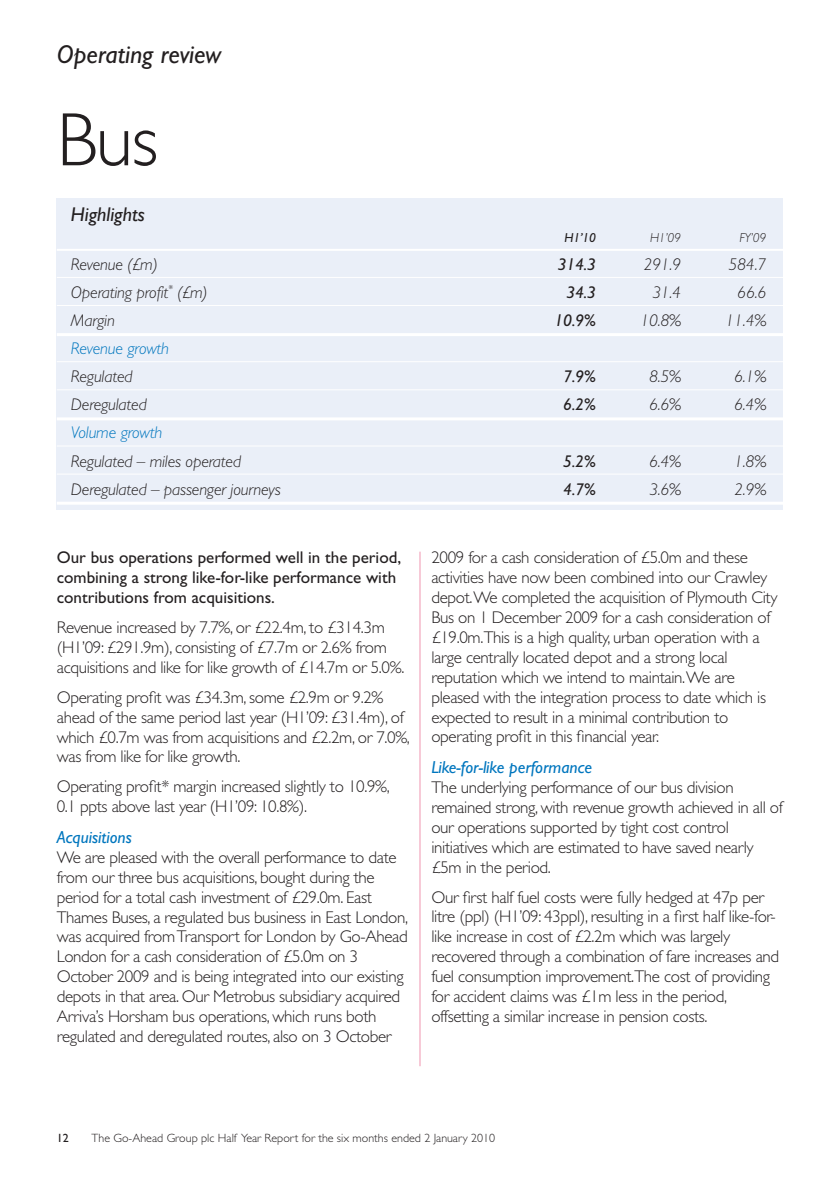
<style>
.page{position:relative;width:840px;height:1191px;background:#fff}
.page>*{position:absolute;margin:0;border:0;box-sizing:border-box;transform-origin:0 0}
.t1{font:300 76px "Gill Sans Std";color:#231f20}
.t2{font:italic 26px "Gill Sans Std";color:#231f20}
.t3{font:italic 20px "Gill Sans Std";color:#231f20}
.t4{font:italic 17.4px "Gill Sans Std";color:#0076be}
.t5{font:300 17px/20px "Gill Sans Std";letter-spacing:-.02em;color:#231f20}
.t6{font:italic 300 17px/28px "Gill Sans Std";letter-spacing:-.01em;color:#231f20}
.t7{font:17px/20px "Gill Sans Std";color:#231f20}
.t8{font:italic 17px "Gill Sans Std";letter-spacing:-.01em;color:#231f20}
.t9{font:italic 300 17px/28px "Gill Sans Std";letter-spacing:-.01em;color:#0076be}
.t10{font:italic 300 13px "Gill Sans Std";letter-spacing:-.01em;color:#231f20}
.t11{font:italic 13px "Gill Sans Std";color:#231f20}
.t12{font:300 12px "Gill Sans Std";color:#231f20}
.t13{font:12px "Gill Sans Std";color:#231f20}
.s1{color:#231f20}
.s2{color:#0076be}
</style>
<div class="page">
<hr style="left:419px;top:551px;width:1px;height:515px;background:#f196b0">
<div style="left:57px;top:198px;width:725px;height:312px;background:#eaeff8"></div>
<hr style="left:57px;top:249px;width:725px;height:2px;background:#fff">
<hr style="left:57px;top:277px;width:725px;height:1px;background:#fff">
<hr style="left:57px;top:305px;width:725px;height:1px;background:#fff">
<hr style="left:57px;top:333px;width:725px;height:3px;background:#fff">
<hr style="left:57px;top:361px;width:725px;height:1px;background:#fff">
<hr style="left:57px;top:389px;width:725px;height:1px;background:#fff">
<hr style="left:57px;top:417px;width:725px;height:3px;background:#fff">
<hr style="left:57px;top:445px;width:725px;height:1px;background:#fff">
<hr style="left:57px;top:473px;width:725px;height:1px;background:#fff">
<hr style="left:57px;top:502px;width:725px;height:3px;background:#fff">
<p class="t2" style="left:57px;top:44px;width:166px">Operating review</p>
<p class="t1" style="left:57px;top:111px;width:103px">Bus</p>
<p class="t3" style="left:71px;top:206px;width:75px">Highlights</p>
<p class="t11" style="left:564px;top:232px;width:33px">H1’10</p>
<p class="t10" style="left:649px;top:232px;width:33px">H1’09</p>
<p class="t10" style="left:739px;top:232px;width:28px">FY’09</p>
<p class="t6" style="left:71px;top:252px;width:88px">Revenue (£m)</p>
<p class="t8" style="left:557px;top:258px;width:40px">314.3</p>
<p class="t6" style="left:643px;top:252px;width:39px">291.9</p>
<p class="t6" style="left:728px;top:252px;width:39px">584.7</p>
<p class="t6" style="left:71px;top:280px;width:138px">Operating profit<sup>*</sup> (£m)</p>
<p class="t8" style="left:566px;top:286px;width:31px">34.3</p>
<p class="t6" style="left:651px;top:280px;width:30px">31.4</p>
<p class="t6" style="left:736px;top:280px;width:30px">66.6</p>
<p class="t6" style="left:71px;top:308px;width:45px">Margin</p>
<p class="t8" style="left:554px;top:314px;width:43px">10.9%</p>
<p class="t6" style="left:640px;top:308px;width:42px">10.8%</p>
<p class="t6" style="left:725px;top:308px;width:42px">11.4%</p>
<p class="t9" style="left:71px;top:336px;width:99px">Revenue growth<br><span class="s1">Regulated</span></p>
<p class="t8" style="left:563px;top:370px;width:34px">7.9%</p>
<p class="t6" style="left:648px;top:364px;width:33px">8.5%</p>
<p class="t6" style="left:733px;top:364px;width:33px">6.1%</p>
<p class="t6" style="left:71px;top:392px;width:77px">Deregulated</p>
<p class="t8" style="left:563px;top:398px;width:34px">6.2%</p>
<p class="t6" style="left:648px;top:392px;width:33px">6.6%</p>
<p class="t6" style="left:733px;top:392px;width:33px">6.4%</p>
<p class="t6" style="left:71px;top:420px;width:171px"><span class="s2">Volume growth<br></span>Regulated – miles operated</p>
<p class="t8" style="left:563px;top:454px;width:34px">5.2%</p>
<p class="t6" style="left:648px;top:448px;width:33px">6.4%</p>
<p class="t6" style="left:733px;top:448px;width:33px">1.8%</p>
<p class="t6" style="left:71px;top:476px;width:211px">Deregulated – passenger journeys</p>
<p class="t8" style="left:563px;top:482px;width:34px">4.7%</p>
<p class="t6" style="left:648px;top:476px;width:33px">3.6%</p>
<p class="t6" style="left:733px;top:476px;width:33px">2.9%</p>
<p class="t7" style="left:57px;top:549px;width:346px">Our bus operations performed well in the period, combining a strong like-for-like performance with contributions from acquisitions.</p>
<p class="t5" style="left:57px;top:619px;width:349px">Revenue increased by 7.7%, or £22.4m, to £314.3m (H1’09: £291.9m), consisting of £7.7m or 2.6% from acquisitions and like for like growth of £14.7m or 5.0%.</p>
<p class="t5" style="left:57px;top:688px;width:354px">Operating profit was £34.3m, some £2.9m or 9.2% ahead of the same period last year (H1’09: £31.4m), of which £0.7m was from acquisitions and £2.2m, or 7.0%, was from like for like growth.</p>
<p class="t5" style="left:57px;top:778px;width:334px">Operating profit* margin increased slightly to 10.9%,<br>0.1 ppts above last year (H1’09: 10.8%).</p>
<p class="t4" style="left:57px;top:830px;width:77px">Acquisitions</p>
<p class="t5" style="left:57px;top:848px;width:353px">We are pleased with the overall performance to date from our three bus acquisitions, bought during the period for a total cash investment of £29.0m. East Thames Buses, a regulated bus business in East London, was acquired fromTransport for London by Go-Ahead London for a cash consideration of £5.0m on 3<br>October 2009 and is being integrated into our existing depots in that area. Our Metrobus subsidiary acquired Arriva’s Horsham bus operations, which runs both regulated and deregulated routes, also on 3 October</p>
<p class="t5" style="left:431px;top:549px;width:347px">2009 for a cash consideration of £5.0m and these activities have now been combined into our Crawley depot.We completed the acquisition of Plymouth City Bus on 1 December 2009 for a cash consideration of £19.0m.This is a high quality, urban operation with a large centrally located depot and a strong local reputation which we intend to maintain.We are pleased with the integration process to date which is expected to result in a minimal contribution to operating profit in this financial year.</p>
<p class="t4" style="left:431px;top:760px;width:162px">Like-for-like performance</p>
<p class="t5" style="left:431px;top:779px;width:353px">The underlying performance of our bus division remained strong, with revenue growth achieved in all of our operations supported by tight cost control initiatives which are estimated to have saved nearly £5m in the period.</p>
<p class="t5" style="left:431px;top:888px;width:349px">Our first half fuel costs were fully hedged at 47p per litre (ppl) (H1’09: 43ppl), resulting in a first half like-for&shy;like increase in cost of £2.2m which was largely recovered through a combination of fare increases and fuel consumption improvement.The cost of providing for accident claims was £1m less in the period, offsetting a similar increase in pension costs.</p>
<p class="t13" style="left:57px;top:1133px;width:13px">12</p>
<p class="t12" style="left:92px;top:1133px;width:405px">The Go-Ahead Group plc Half Year Report for the six months ended 2 January 2010</p>
</div>
